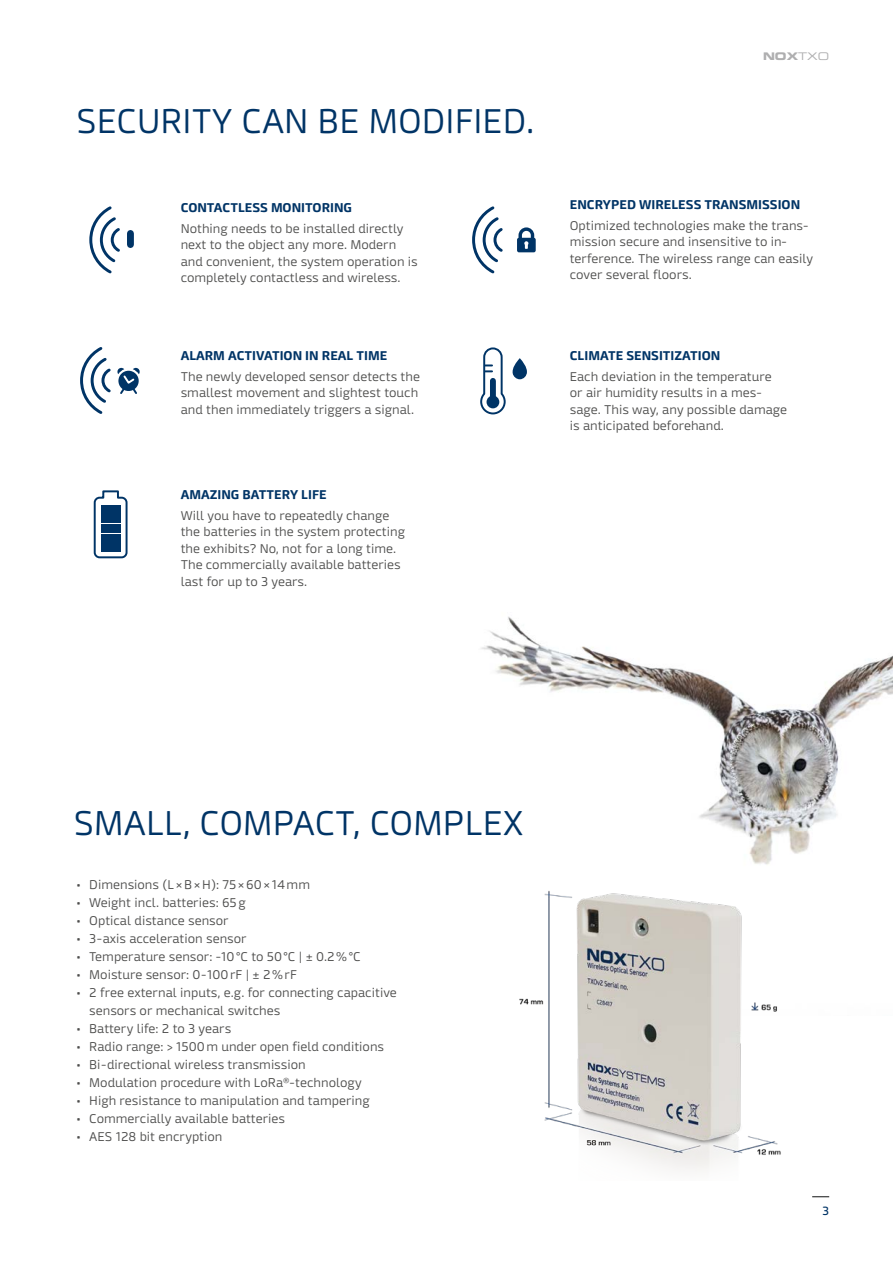
<style>
.page{position:relative;width:893px;height:1263px;background:#fff}
.page>*{position:absolute;margin:0;border:0;box-sizing:border-box;transform-origin:0 0}
._00_ZwischenTitel{font:300 34.5px "Mangerica";color:#003466}
._00_Icon_Lauftext_EN{font:300 12.75px/16.5px "Mangerica";color:#4d4d4c}
._00_Icon_Lauftext_EN-2{font:700 12.75px "Mangerica";color:#003466}
.t1{font:12px "Mangerica";color:#003466}
.t2{font:10.5px "Eurostile LT Std Bold Ex 2";color:#afafb0}
.s1{font-family:"Eurostile LT Std Ex 2"}
</style>
<div class="page">
<svg style="left:812px;top:1196px;width:17px;height:1px"></svg>
<svg style="left:89px;top:206px;width:31px;height:68px"></svg>
<div style="left:127px;top:233px;width:7px;height:12px;background:#003466"></div>
<svg style="left:517px;top:227px;width:19px;height:25px"></svg>
<svg style="left:472px;top:206px;width:31px;height:68px"></svg>
<svg style="left:480px;top:347px;width:47px;height:68px"></svg>
<div style="left:487px;top:396px;width:12px;height:12px;background:#003466;border-radius:50%"></div>
<div style="left:490px;top:381px;width:6px;height:21px;background:#003466"></div>
<svg style="left:93px;top:490px;width:35px;height:69px"></svg>
<div style="left:101px;top:505px;width:19px;height:8px;background:#003466"></div>
<div style="left:101px;top:515px;width:19px;height:8px;background:#003466"></div>
<div style="left:101px;top:524px;width:19px;height:8px;background:#003466"></div>
<div style="left:101px;top:534px;width:19px;height:8px;background:#003466"></div>
<div style="left:101px;top:544px;width:19px;height:8px;background:#003466"></div>
<svg style="left:80px;top:347px;width:60px;height:67px"></svg>
<img style="left:481px;top:616px;width:412px;height:249px">
<img style="left:519px;top:891px;width:262px;height:280px">
<p class="_00_ZwischenTitel" style="left:77px;top:100px;width:459px">SECURITY CAN BE MODIFIED.</p>
<p class="_00_Icon_Lauftext_EN-2" style="left:181px;top:200px;width:173px">CONTACTLESS MONITORING</p>
<p class="_00_Icon_Lauftext_EN" style="left:181px;top:220px;width:239px">Nothing needs to be installed directly next to the object any more. Modern and convenient, the system operation is completely contactless and wireless.</p>
<p class="_00_Icon_Lauftext_EN-2" style="left:181px;top:348px;width:208px">ALARM ACTIVATION IN REAL TIME</p>
<p class="_00_Icon_Lauftext_EN" style="left:181px;top:368px;width:241px">The newly developed sensor detects the smallest movement and slightest touch and then immediately triggers a signal.</p>
<p class="_00_Icon_Lauftext_EN-2" style="left:181px;top:487px;width:148px">AMAZING BATTERY LIFE</p>
<p class="_00_Icon_Lauftext_EN" style="left:181px;top:507px;width:226px">Will you have to repeatedly change the batteries in the system protecting the exhibits? No, not for a long time.<br>The commercially available batteries last for up to 3 years.</p>
<p class="t2" style="left:763px;top:48px;width:68px">NOX<span class="s1">TXO</span></p>
<p class="_00_Icon_Lauftext_EN-2" style="left:570px;top:196px;width:232px">ENCRYPED WIRELESS TRANSMISSION</p>
<p class="_00_Icon_Lauftext_EN" style="left:570px;top:217px;width:245px">Optimized technologies make the trans&shy;mission secure and insensitive to in&shy;terference. The wireless range can easily cover several floors.</p>
<p class="_00_Icon_Lauftext_EN-2" style="left:570px;top:348px;width:152px">CLIMATE SENSITIZATION</p>
<p class="_00_Icon_Lauftext_EN" style="left:570px;top:368px;width:219px">Each deviation in the temperature or air humidity results in a mes&shy;sage. This way, any possible damage is anticipated beforehand.</p>
<p class="_00_ZwischenTitel" style="left:74px;top:802px;width:451px">SMALL, COMPACT, COMPLEX</p>
<p class="_00_Icon_Lauftext_EN" style="left:77px;top:877px;width:235px">• Dimensions (L×B×H): 75×60×14mm</p>
<p class="_00_Icon_Lauftext_EN" style="left:77px;top:895px;width:171px">• Weight incl. batteries: 65g</p>
<p class="_00_Icon_Lauftext_EN" style="left:77px;top:913px;width:154px">• Optical distance sensor</p>
<p class="_00_Icon_Lauftext_EN" style="left:77px;top:931px;width:172px">• 3-axis acceleration sensor</p>
<p class="_00_Icon_Lauftext_EN" style="left:77px;top:949px;width:286px">• Temperature sensor: -10°C to 50°C | ± 0.2%°C</p>
<p class="_00_Icon_Lauftext_EN" style="left:77px;top:967px;width:222px">• Moisture sensor: 0-100rF | ± 2%rF</p>
<p class="_00_Icon_Lauftext_EN" style="left:89px;top:984px;width:309px;line-height:18px;text-indent:-13px">• 2 free external inputs, e.g. for connecting capacitive sensors or mechanical switches</p>
<p class="_00_Icon_Lauftext_EN" style="left:77px;top:1021px;width:156px">• Battery life: 2 to 3 years</p>
<p class="_00_Icon_Lauftext_EN" style="left:77px;top:1039px;width:309px">• Radio range: &gt; 1500m under open field conditions</p>
<p class="_00_Icon_Lauftext_EN" style="left:77px;top:1057px;width:231px">• Bi-directional wireless transmission</p>
<p class="_00_Icon_Lauftext_EN" style="left:77px;top:1075px;width:287px">• Modulation procedure with LoRa®-technology</p>
<p class="_00_Icon_Lauftext_EN" style="left:77px;top:1093px;width:295px">• High resistance to manipulation and tampering</p>
<p class="_00_Icon_Lauftext_EN" style="left:77px;top:1111px;width:210px">• Commercially available batteries</p>
<p class="_00_Icon_Lauftext_EN" style="left:77px;top:1129px;width:147px">• AES 128 bit encryption</p>
<p class="t1" style="left:823px;top:1203px;width:8px">3</p>
</div>
